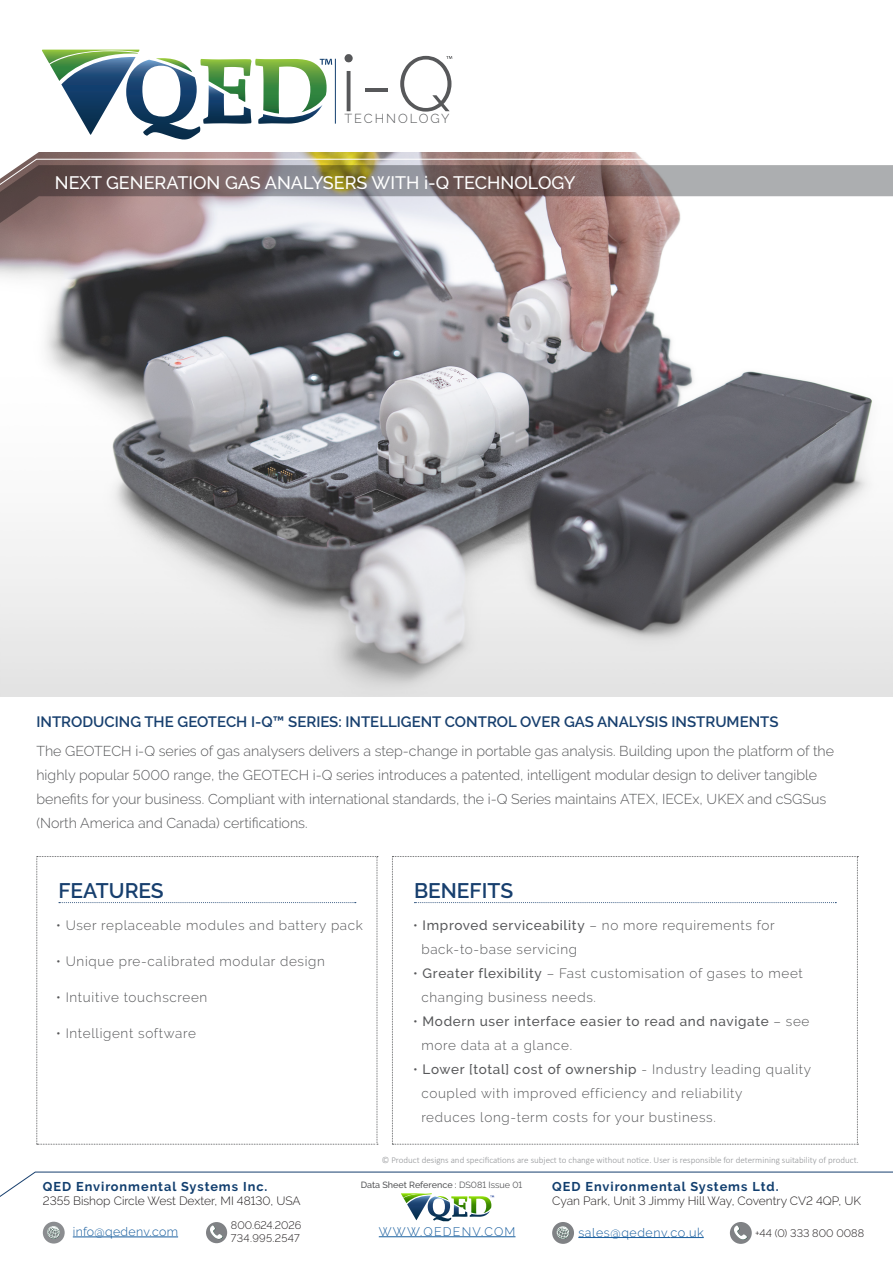
<style>
.page{position:relative;width:893px;height:1263px;background:#fff}
.page>*{position:absolute;margin:0;border:0;box-sizing:border-box;transform-origin:0 0}
.t1{font:300 77.4px "Raleway";color:#57585a}
.t2{font:600 21px "Raleway";color:#173f6e}
.t3{font:500 18px "Raleway";color:#fff}
.t4{font:600 15px "Raleway";color:#173f6e}
.t5{font:300 14.25px/24px "Raleway";color:#57585a}
.t6{font:300 13.5px/24px "Raleway";letter-spacing:.05em;color:#57585a}
.t7{font:500 13.5px/24px "Raleway";letter-spacing:.05em;color:#57585a}
.t8{font:300 13.05px "Raleway";letter-spacing:.15em;color:#57585a}
.t9{font:700 12.75px "Raleway";letter-spacing:.075em;color:#113e6e}
.t10{font:300 12.3px "Raleway";letter-spacing:.05em;color:#175d9e}
.t11{font:300 12.3px "Raleway";letter-spacing:.025em;color:#175d9e}
.t12{font:300 12.3px "Raleway";letter-spacing:.1em;color:#175d9e}
.t13{font:300 12px "Raleway";color:#231f20}
.t14{font:300 10.95px "Raleway";color:#231f20}
.t15{font:300 9px "Calibri";color:#939598}
.t16{font:500 9px "Raleway";letter-spacing:-.005em;color:#57585a}
.s1{font-weight:500}
.s2{font-weight:300}
.s3{font-weight:400}
.s4{font-size:12.75px}
</style>
<div class="page">
<img style="left:0;top:153px;width:893px;height:543px">
<svg style="left:0;top:1171px;width:893px;height:73px"></svg>
<hr style="left:335px;top:59px;width:1px;height:65px;background:#113e6e">
<svg style="left:446px;top:56px;width:6px;height:3px"></svg>
<div style="left:345px;top:54px;width:8px;height:8px;background:#57585a;border-radius:50%"></div>
<svg style="left:0;top:49px;width:332px;height:109px"></svg>
<svg style="left:0;top:158px;width:893px;height:109px"></svg>
<svg style="left:36px;top:856px;width:342px;height:289px"></svg>
<svg style="left:392px;top:856px;width:466px;height:289px"></svg>
<hr style="left:578px;top:1237px;width:92px;height:1px;background:#175d9e">
<hr style="left:670px;top:1237px;width:34px;height:1px;background:#175d9e">
<div style="left:552px;top:1222px;width:22px;height:22px;background:#808285;border-radius:50%"></div>
<svg style="left:557px;top:1226px;width:12px;height:13px"></svg>
<div style="left:730px;top:1222px;width:22px;height:22px;background:#808285;border-radius:50%"></div>
<svg style="left:734px;top:1225px;width:13px;height:15px"></svg>
<svg style="left:401px;top:1192px;width:93px;height:29px"></svg>
<hr style="left:379px;top:1236px;width:136px;height:1px;background:#175d9e">
<div style="left:206px;top:1222px;width:21px;height:21px;background:#808285;border-radius:50%"></div>
<svg style="left:210px;top:1225px;width:13px;height:14px"></svg>
<div style="left:43px;top:1222px;width:22px;height:21px;background:#8b8d90;border-radius:50%"></div>
<svg style="left:47px;top:1226px;width:13px;height:13px"></svg>
<hr style="left:73px;top:1236px;width:105px;height:1px;background:#175d9e">
<p class="t1" style="left:341px;top:39px;width:116px">i-Q</p>
<p class="t8" style="left:345px;top:111px;width:106px">TECHNOLOGY</p>
<p class="t3" style="left:55px;top:172px;width:522px">NEXT GENERATION GAS ANALYSERS WITH i-Q TECHNOLOGY</p>
<p class="t4" style="left:36px;top:713px;width:744px">INTRODUCING THE GEOTECH I-Q™ SERIES: INTELLIGENT CONTROL OVER GAS ANALYSIS INSTRUMENTS</p>
<p class="t5" style="left:36px;top:739px;width:799px">The GEOTECH i-Q series of gas analysers delivers a step-change in portable gas analysis. Building upon the platform of the highly popular 5000 range, the GEOTECH i-Q series introduces a patented, intelligent modular design to deliver tangible benefits for your business. Compliant with international standards, the i-Q Series maintains ATEX, IECEx, UKEX and cSGSus (North America and Canada) certifications.</p>
<p class="t2" style="left:58px;top:878px;width:107px">FEATURES</p>
<p class="t2" style="left:414px;top:878px;width:101px">BENEFITS</p>
<p class="t6" style="left:56px;top:913px;width:308px">• User replaceable modules and battery pack</p>
<p class="t6" style="left:56px;top:949px;width:270px">• Unique pre-calibrated modular design</p>
<p class="t6" style="left:56px;top:985px;width:153px">• Intuitive touchscreen</p>
<p class="t6" style="left:56px;top:1021px;width:141px">• Intelligent software</p>
<p class="t6" style="left:413px;top:913px;width:363px">• <span class="s1">Improved serviceability</span> – no more requirements for</p>
<p class="t6" style="left:421px;top:937px;width:157px">back-to-base servicing</p>
<p class="t6" style="left:421px;top:961px;width:383px;text-indent:-8px">• <span class="s1">Greater flexibility</span> – Fast customisation of gases to meet changing business needs.</p>
<p class="t7" style="left:421px;top:1009px;width:390px;text-indent:-8px"><span class="s2">•</span> Modern user interface easier to read and navigate <span class="s2">– see more data at a glance.</span></p>
<p class="t6" style="left:421px;top:1057px;width:391px;text-indent:-8px">• <span class="s1">Lower [total] cost of ownership</span> - Industry leading quality coupled with improved efficiency and reliability</p>
<p class="t6" style="left:421px;top:1105px;width:296px">reduces long-term costs for your bustiness.</p>
<p class="t9" style="left:43px;top:1179px;width:226px">QED Environmental Systems Inc.</p>
<p class="t13" style="left:43px;top:1194px;width:259px">2355 Bishop Circle West Dexter, MI 48130, USA</p>
<p class="t11" style="left:73px;top:1224px;width:107px">info@qedenv.com</p>
<p class="t14" style="left:231px;top:1218px;width:72px">800.624.2026</p>
<p class="t14" style="left:231px;top:1231px;width:70px">734.995.2547</p>
<p class="t15" style="left:382px;top:1154px;width:478px">© Product designs and specifications are subject to change without notice. User is responsible for determining suitability of product.</p>
<p class="t16" style="left:361px;top:1180px;width:163px">Data Sheet Reference : <span class="s3">DS081 Issue 01</span></p>
<p class="t12" style="left:379px;top:1224px;width:138px">WWW.QEDENV.COM</p>
<p class="t9" style="left:552px;top:1179px;width:228px">QED Environmental Systems Ltd.</p>
<p class="t13" style="left:552px;top:1194px;width:310px">Cyan Park, Unit 3 Jimmy Hill Way, Coventry CV2 4QP, UK</p>
<p class="t10" style="left:578px;top:1225px;width:127px">sales@qedenv.<span class="s4">co.uk</span></p>
<p class="t14" style="left:755px;top:1227px;width:111px">+44 (0) 333 800 0088</p>
</div>
